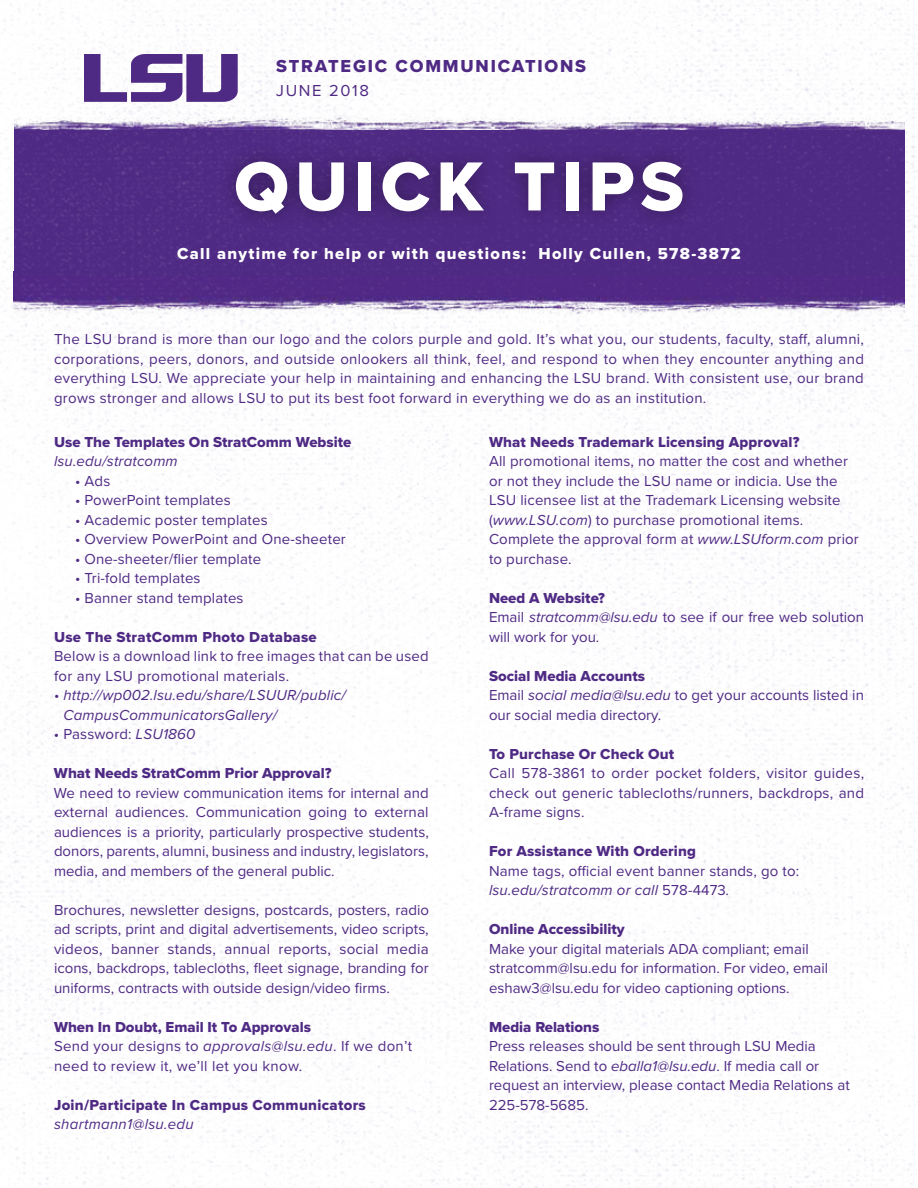
<style>
.page{position:relative;width:918px;height:1188px;background:#fff}
.page>*{position:absolute;margin:0;border:0;box-sizing:border-box;transform-origin:0 0}
.t1{font:72px "Proxima Nova Extrabld";letter-spacing:.08em;color:#fff}
.t2{font:18px "Proxima Nova Extrabld";letter-spacing:.1em;color:#4f2a84}
.t3{font:16.5px "Proxima Nova Extrabld";letter-spacing:.08em;color:#fff}
.t4{font:16.5px "Proxima Nova";letter-spacing:.1em;color:#4f2a84}
.t5{font:15px/19.5px "Proxima Nova";letter-spacing:.01em;color:#4f2a84}
.t6{font:15px "Proxima Nova Extrabld";color:#4f2a84}
.t7{font:italic 15px/19.5px "Proxima Nova";letter-spacing:.01em;color:#4f2a84}
.t8{font:15px "Proxima Nova Extrabld";letter-spacing:.02em;color:#4f2a84}
.s1{font-style:normal}
.s2{font-style:italic}
</style>
<div class="page">
<img style="left:0;top:0;width:918px;height:1188px">
<div style="left:218px;top:143px;width:482px;height:88px;background:#000;opacity:.35"></div>
<svg style="left:84px;top:54px;width:154px;height:48px"></svg>
<p class="t2" style="left:276px;top:56px;width:311px">STRATEGIC COMMUNICATIONS</p>
<p class="t4" style="left:276px;top:81px;width:94px">JUNE 2018</p>
<h1 class="t1" style="left:234px;top:143px;width:451px">QUICK TIPS</h1>
<p class="t3" style="left:177px;top:244px;width:565px">Call anytime for help or with questions: Holly Cullen, 578-3872</p>
<p class="t5" style="left:54px;top:330px;width:812px;text-align:justify">The LSU brand is more than our logo and the colors purple and gold. It’s what you, our students, faculty, staff, alumni, corporations, peers, donors, and outside onlookers all think, feel, and respond to when they encounter anything and everything LSU. We appreciate your help in maintaining and enhancing the LSU brand. With consistent use, our brand grows stronger and allows LSU to put its best foot forward in everything we do as an institution.</p>
<p class="t6" style="left:54px;top:433px;width:299px">Use The Templates On StratComm Website</p>
<p class="t7" style="left:54px;top:452px;width:125px">lsu.edu/stratcomm</p>
<p class="t5" style="left:75px;top:471px;width:37px">• Ads</p>
<p class="t5" style="left:75px;top:491px;width:157px">• PowerPoint templates</p>
<p class="t5" style="left:75px;top:510px;width:194px">• Academic poster templates</p>
<p class="t5" style="left:75px;top:530px;width:272px">• Overview PowerPoint and One-sheeter</p>
<p class="t5" style="left:75px;top:549px;width:188px">• One-sheeter/flier template</p>
<p class="t5" style="left:75px;top:569px;width:127px">• Tri-fold templates</p>
<p class="t5" style="left:75px;top:588px;width:170px">• Banner stand templates</p>
<p class="t8" style="left:54px;top:628px;width:264px">Use The StratComm Photo Database</p>
<p class="t5" style="left:54px;top:647px;width:376px">Below is a download link to free images that can be used for any LSU promotional materials.</p>
<p class="t7" style="left:64px;top:686px;width:284px;text-indent:-10px"><span class="s1">•</span> http://wp002.lsu.edu/share/LSUUR/public/<br>CampusCommunicatorsGallery/</p>
<p class="t5" style="left:54px;top:725px;width:143px">• Password: <span class="s2">LSU1860</span></p>
<p class="t6" style="left:54px;top:764px;width:279px">What Needs StratComm Prior Approval?</p>
<p class="t5" style="left:54px;top:783px;width:376px;text-align:justify">We need to review communication items for internal and external audiences. Communication going to external audiences is a priority, particularly prospective students, donors, parents, alumni, business and industry, legislators, media, and members of the general public.</p>
<p class="t5" style="left:54px;top:900px;width:377px;text-align:justify">Brochures, newsletter designs, postcards, posters, radio ad scripts, print and digital advertisements, video scripts, videos, banner stands, annual reports, social media icons, backdrops, tablecloths, fleet signage, branding for uniforms, contracts with outside design/video firms.</p>
<p class="t6" style="left:54px;top:1018px;width:259px">When In Doubt, Email It To Approvals</p>
<p class="t5" style="left:54px;top:1037px;width:360px">Send your designs to <span class="s2">approvals@lsu.edu</span>. If we don’t need to review it, we’ll let you know.</p>
<p class="t8" style="left:54px;top:1096px;width:313px">Join/Participate In Campus Communicators</p>
<p class="t7" style="left:54px;top:1115px;width:141px">shartmann1@lsu.edu</p>
<p class="t6" style="left:489px;top:433px;width:312px">What Needs Trademark Licensing Approval?</p>
<p class="t5" style="left:489px;top:452px;width:371px">All promotional items, no matter the cost and whether or not they include the LSU name or indicia. Use the LSU licensee list at the Trademark Licensing website (<span class="s2">www.LSU.com</span>) to purchase promotional items.<br>Complete the approval form at <span class="s2">www.LSUform.com</span> prior to purchase.</p>
<p class="t6" style="left:489px;top:589px;width:118px">Need A Website?</p>
<p class="t5" style="left:489px;top:608px;width:377px">Email <span class="s2">stratcomm@lsu.edu</span> to see if our free web solution will work for you.</p>
<p class="t6" style="left:489px;top:667px;width:158px">Social Media Accounts</p>
<p class="t5" style="left:489px;top:686px;width:376px">Email <span class="s2">social media@lsu.edu</span> to get your accounts listed in our social media directory.</p>
<p class="t6" style="left:489px;top:745px;width:187px">To Purchase Or Check Out</p>
<p class="t5" style="left:489px;top:764px;width:377px;text-align:justify">Call 578-3861 to order pocket folders, visitor guides, check out generic tablecloths/runners, backdrops, and A-frame signs.</p>
<p class="t6" style="left:489px;top:842px;width:208px">For Assistance With Ordering</p>
<p class="t5" style="left:489px;top:861px;width:312px">Name tags, official event banner stands, go to: <span class="s2">lsu.edu/stratcomm or call</span> 578-4473<span class="s2">.</span></p>
<p class="t6" style="left:489px;top:920px;width:137px">Online Accessibility</p>
<p class="t5" style="left:489px;top:939px;width:341px">Make your digital materials ADA compliant; email stratcomm@lsu.edu for information. For video, email eshaw3@lsu.edu for video captioning options.</p>
<p class="t6" style="left:489px;top:1018px;width:112px">Media Relations</p>
<p class="t5" style="left:489px;top:1037px;width:362px">Press releases should be sent through LSU Media Relations. Send to <span class="s2">eballa1@lsu.edu</span>. If media call or request an interview, please contact Media Relations at 225-578-5685.</p>
</div>
